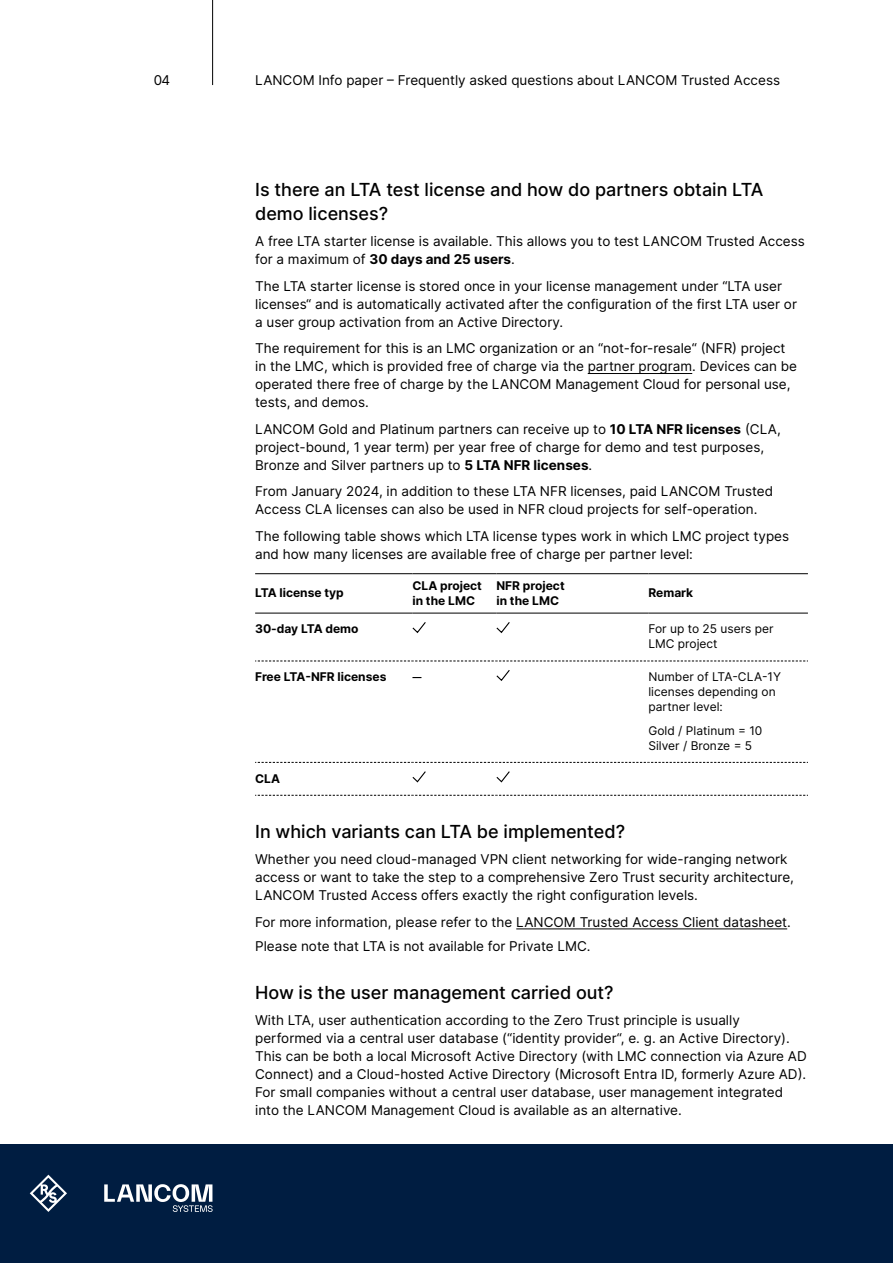
<style>
.page{position:relative;width:893px;height:1263px;background:#fff}
.page>*{position:absolute;margin:0;border:0;box-sizing:border-box;transform-origin:0 0}
.t1{font:500 18px/24px "Inter";color:#000}
.t2{font:13.5px/18px "Inter";color:#000}
.t3{font:12px/15px "Inter";color:#000}
.t4{font:700 12px/15px "Inter";color:#000}
.s1{font-weight:700}
</style>
<div class="page">
<hr style="left:212px;top:0;width:1px;height:85px;background:#000">
<div style="left:0;top:1144px;width:893px;height:119px;background:#001d41"></div>
<svg style="left:30px;top:1175px;width:37px;height:37px"></svg>
<svg style="left:104px;top:1184px;width:109px;height:28px"></svg>
<hr style="left:588px;top:373px;width:104px;height:1px;background:#000">
<hr style="left:516px;top:928px;width:271px;height:1px;background:#000">
<hr style="left:255px;top:573px;width:157px;height:1px;background:#000">
<hr style="left:412px;top:573px;width:84px;height:1px;background:#000">
<hr style="left:496px;top:573px;width:152px;height:1px;background:#000">
<hr style="left:648px;top:573px;width:160px;height:1px;background:#000">
<hr style="left:255px;top:613px;width:157px;height:1px;background:#000">
<hr style="left:412px;top:613px;width:84px;height:1px;background:#000">
<hr style="left:496px;top:613px;width:152px;height:1px;background:#000">
<hr style="left:648px;top:613px;width:160px;height:1px;background:#000">
<svg style="left:255px;top:661px;width:553px;height:1px"></svg>
<svg style="left:255px;top:762px;width:553px;height:1px"></svg>
<svg style="left:255px;top:795px;width:553px;height:1px"></svg>
<svg style="left:412px;top:622px;width:14px;height:12px"></svg>
<svg style="left:496px;top:622px;width:14px;height:12px"></svg>
<svg style="left:496px;top:670px;width:14px;height:11px"></svg>
<svg style="left:412px;top:771px;width:14px;height:12px"></svg>
<svg style="left:496px;top:771px;width:14px;height:12px"></svg>
<p class="t2" style="left:154px;top:71px;width:18px">04</p>
<p class="t2" style="left:255px;top:71px;width:526px">LANCOM Info paper – Frequently asked questions about LANCOM Trusted Access</p>
<h1 class="t1" style="left:255px;top:177px;width:510px">Is there an LTA test license and how do partners obtain LTA demo licenses?</h1>
<p class="t2" style="left:255px;top:232px;width:551px">A free LTA starter license is available. This allows you to test LANCOM Trusted Access for a maximum of <span class="s1">30 days and 25 users</span>.</p>
<p class="t2" style="left:255px;top:277px;width:543px">The LTA starter license is stored once in your license management under “LTA user licenses“ and is automatically activated after the configuration of the first LTA user or a user group activation from an Active Directory.</p>
<p class="t2" style="left:255px;top:339px;width:543px">The requirement for this is an LMC organization or an “not-for-resale“ (NFR) project in the LMC, which is provided free of charge via the partner program. Devices can be operated there free of charge by the LANCOM Management Cloud for personal use, tests, and demos.</p>
<p class="t2" style="left:255px;top:420px;width:527px">LANCOM Gold and Platinum partners can receive up to <span class="s1">10 LTA NFR licenses</span> (CLA, project-bound, 1 year term) per year free of charge for demo and test purposes,<br>Bronze and Silver partners up to <span class="s1">5 LTA NFR licenses</span>.</p>
<p class="t2" style="left:255px;top:482px;width:520px">From January 2024, in addition to these LTA NFR licenses, paid LANCOM Trusted<br>Access CLA licenses can also be used in NFR cloud projects for self-operation.</p>
<p class="t2" style="left:255px;top:526px;width:536px">The following table shows which LTA license types work in which LMC project types and how many licenses are available free of charge per partner level:</p>
<p class="t4" style="left:255px;top:585px;width:90px">LTA license typ</p>
<p class="t4" style="left:412px;top:577px;width:71px">CLA project in the LMC</p>
<p class="t4" style="left:496px;top:577px;width:70px">NFR project in the LMC</p>
<p class="t4" style="left:648px;top:585px;width:46px">Remark</p>
<p class="t4" style="left:255px;top:621px;width:105px">30-day LTA demo</p>
<p class="t3" style="left:648px;top:621px;width:127px">For up to 25 users per<br>LMC project</p>
<p class="t4" style="left:255px;top:669px;width:133px">Free LTA-NFR licenses</p>
<p class="t3" style="left:648px;top:669px;width:134px">Number of LTA-CLA-1Y licenses depending on partner level:</p>
<p class="t3" style="left:648px;top:722px;width:115px">Gold / Platinum = 10<br>Silver / Bronze = 5</p>
<p class="t4" style="left:255px;top:770px;width:27px">CLA</p>
<h1 class="t1" style="left:255px;top:819px;width:372px">In which variants can LTA be implemented?</h1>
<p class="t2" style="left:255px;top:850px;width:540px">Whether you need cloud-managed VPN client networking for wide-ranging network access or want to take the step to a comprehensive Zero Trust security architecture,<br>LANCOM Trusted Access offers exactly the right configuration levels.</p>
<p class="t2" style="left:255px;top:909px;width:537px;line-height:24px">For more information, please refer to the LANCOM Trusted Access Client datasheet.<br>Please note that LTA is not available for Private LMC.</p>
<h1 class="t1" style="left:255px;top:980px;width:360px">How is the user management carried out?</h1>
<p class="t2" style="left:255px;top:1011px;width:553px">With LTA, user authentication according to the Zero Trust principle is usually performed via a central user database (“identity provider“, e. g. an Active Directory).<br>This can be both a local Microsoft Active Directory (with LMC connection via Azure AD Connect) and a Cloud-hosted Active Directory (Microsoft Entra ID, formerly Azure AD).<br>For small companies without a central user database, user management integrated into the LANCOM Management Cloud is available as an alternative.</p>
</div>
